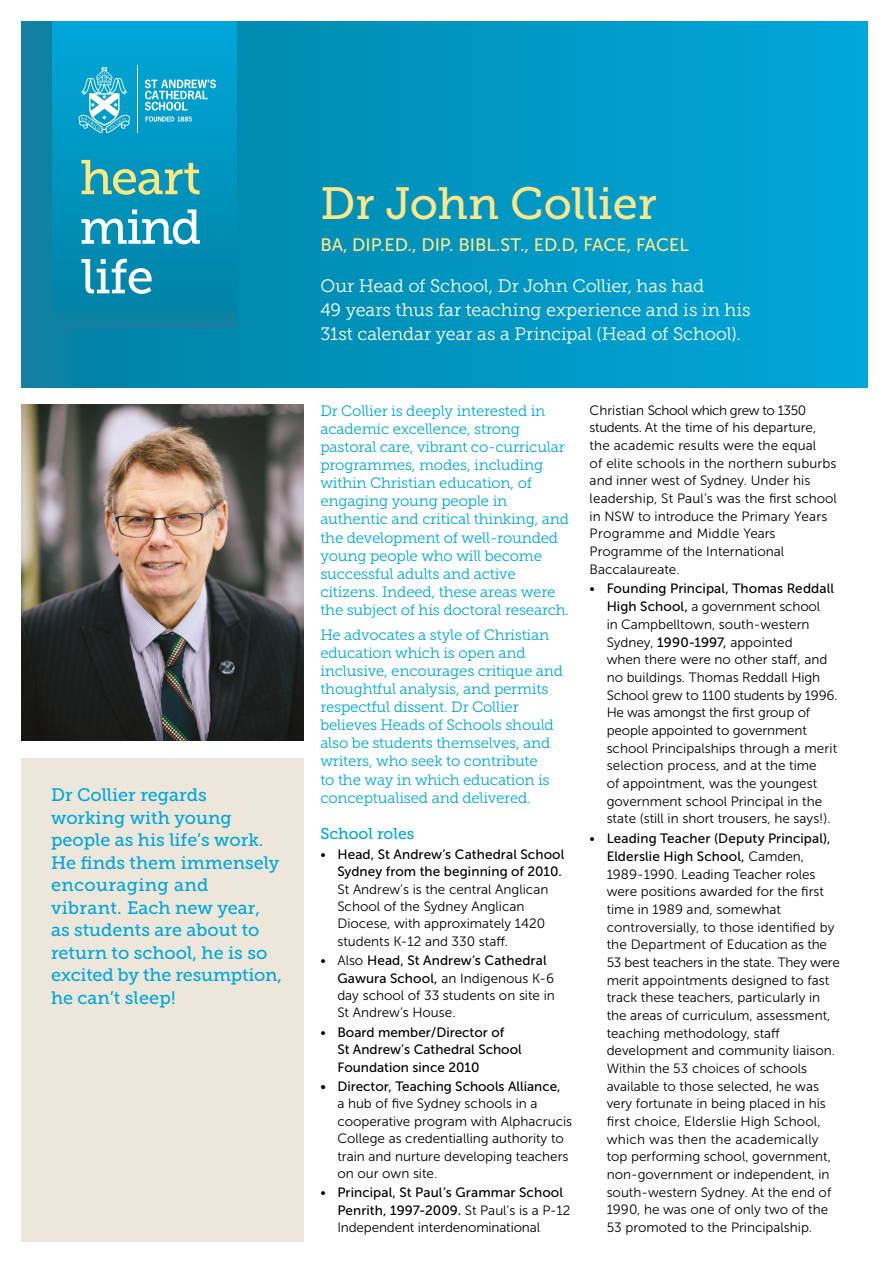
<style>
.page{position:relative;width:893px;height:1263px;background:#fff}
.page>*{position:absolute;margin:0;border:0;box-sizing:border-box;transform-origin:0 0}
.t1{font:45px "Museo Slab 500";color:#ffe789}
.Intro_Copy_Blue_Muse{font:18px/22.5px "Museo Slab 500";color:#00a7da}
.intro_paragraph{font:18px/24px "Museo Slab 300";letter-spacing:-.005em;color:#fff}
.t2{font:18px "Museo Sans 500";color:#ffe789}
.Heading_11_5pt_500_B{font:15.75px "Museo Slab 500";color:#00a7da}
.t3{font:15px/18.1px "Museo Slab 300";letter-spacing:-.01em;color:#00a7da}
.Body_Copy_Museo_300{font:13.5px/17.7px "Museo Sans 300";color:#000}
.Body_Copy_Museo_300-2{font:13.5px/17.4px "Museo Sans 500";color:#000}
.s1{font-family:"Museo Sans 500"}
.s2{font-family:"Museo Sans 300"}
</style>
<div class="page">
<div style="left:21px;top:758px;width:282px;height:484px;background:#ede7db"></div>
<div style="left:21px;top:21px;width:846px;height:366px;background:linear-gradient(to right,#0481a2,#00a7da)"></div>
<img style="left:21px;top:404px;width:282px;height:337px">
<div style="left:52px;top:21px;width:184px;height:307px;background:linear-gradient(to bottom,#00a8db,#0381a2)"></div>
<svg style="left:81px;top:160px;width:119px;height:35px;background:#54b0a9"></svg>
<svg style="left:81px;top:209px;width:119px;height:35px"></svg>
<svg style="left:81px;top:259px;width:71px;height:35px"></svg>
<svg style="left:145px;top:80px;width:71px;height:30px"></svg>
<hr style="left:137px;top:65px;width:1px;height:68px;background:#fff">
<svg style="left:78px;top:67px;width:53px;height:66px;background:#45b8d9"></svg>
<svg style="left:146px;top:116px;width:46px;height:6px"></svg>
<p class="Intro_Copy_Blue_Muse" style="left:51px;top:784px;width:233px">Dr Collier regards working with young people as his life’s work.<br>He finds them immensely encouraging and vibrant. Each new year, as students are about to return to school, he is so excited by the resumption, he can’t sleep!</p>
<p class="t1" style="left:320px;top:178px;width:338px">Dr John Collier</p>
<p class="t2" style="left:320px;top:235px;width:370px">BA, DIP.ED., DIP. BIBL.ST., ED.D, FACE, FACEL</p>
<p class="intro_paragraph" style="left:320px;top:274px;width:432px">Our Head of School, Dr John Collier, has had<br>49 years thus far teaching experience and is in his<br>31st calendar year as a Principal (Head of School).</p>
<p class="t3" style="left:320px;top:401px;width:250px">Dr Collier is deeply interested in academic excellence, strong pastoral care, vibrant co-curricular programmes, modes, including within Christian education, of engaging young people in authentic and critical thinking, and the development of well-rounded young people who will become successful adults and active citizens. Indeed, these areas were the subject of his doctoral research.</p>
<p class="t3" style="left:320px;top:625px;width:244px">He advocates a style of Christian education which is open and inclusive, encourages critique and thoughtful analysis, and permits respectful dissent. Dr Collier believes Heads of Schools should also be students themselves, and writers, who seek to contribute<br>to the way in which education is conceptualised and delivered.</p>
<p class="Heading_11_5pt_500_B" style="left:320px;top:825px;width:96px">School roles</p>
<p class="Body_Copy_Museo_300" style="left:337px;top:845px;width:229px;text-indent:-17px">• <span class="s1">Head, St Andrew’s Cathedral School Sydney from the beginning of 2010.<br></span>St Andrew’s is the central Anglican School of the Sydney Anglican Diocese, with approximately 1420 students K-12 and 330 staff.</p>
<p class="Body_Copy_Museo_300" style="left:337px;top:952px;width:219px;text-indent:-17px">• Also <span class="s1">Head, St Andrew’s Cathedral<br>Gawura School,</span> an Indigenous K-6 day school of 33 students on site in<br>St Andrew’s House.</p>
<p class="Body_Copy_Museo_300-2" style="left:337px;top:1023px;width:186px;text-indent:-17px"><span class="s2">•</span> Board member/Director of<br>St Andrew’s Cathedral School<br>Foundation since 2010</p>
<p class="Body_Copy_Museo_300" style="left:337px;top:1078px;width:236px;text-indent:-17px"><span class="s1">• Director, Teaching Schools Alliance,<br></span>a hub of five Sydney schools in a cooperative program with Alphacrucis College as credentialling authority to train and nurture developing teachers on our own site.</p>
<p class="Body_Copy_Museo_300-2" style="left:337px;top:1184px;width:234px;text-indent:-17px"><span class="s2">•</span> Principal, St Paul’s Grammar School<br>Penrith, 1997-2009. <span class="s2">St Paul’s is a P-12<br>Independent interdenominational</span></p>
<p class="Body_Copy_Museo_300" style="left:590px;top:401px;width:249px">Christian School which grew to 1350 students. At the time of his departure, the academic results were the equal<br>of elite schools in the northern suburbs and inner west of Sydney. Under his leadership, St Paul’s was the first school in NSW to introduce the Primary Years Programme and Middle Years Programme of the International Baccalaureate.</p>
<p class="Body_Copy_Museo_300" style="left:607px;top:580px;width:232px;text-indent:-17px">• <span class="s1">Founding Principal, Thomas Reddall High School,</span> a government school<br>in Campbelltown, south-western Sydney, <span class="s1">1990-1997,</span> appointed<br>when there were no other staff, and no buildings. Thomas Reddall High School grew to 1100 students by 1996.<br>He was amongst the first group of people appointed to government school Principalships through a merit selection process, and at the time<br>of appointment, was the youngest government school Principal in the state (still in short trousers, he says!).</p>
<p class="Body_Copy_Museo_300" style="left:607px;top:830px;width:235px;text-indent:-17px">• <span class="s1">Leading Teacher (Deputy Principal), Elderslie High School,</span> Camden, 1989-1990. Leading Teacher roles were positions awarded for the first time in 1989 and, somewhat controversially, to those identified by the Department of Education as the 53 best teachers in the state. They were merit appointments designed to fast track these teachers, particularly in the areas of curriculum, assessment, teaching methodology, staff development and community liaison.<br>Within the 53 choices of schools available to those selected, he was very fortunate in being placed in his first choice, Elderslie High School, which was then the academically top performing school, government, non-government or independent, in south-western Sydney. At the end of 1990, he was one of only two of the 53 promoted to the Principalship.</p>
</div>
